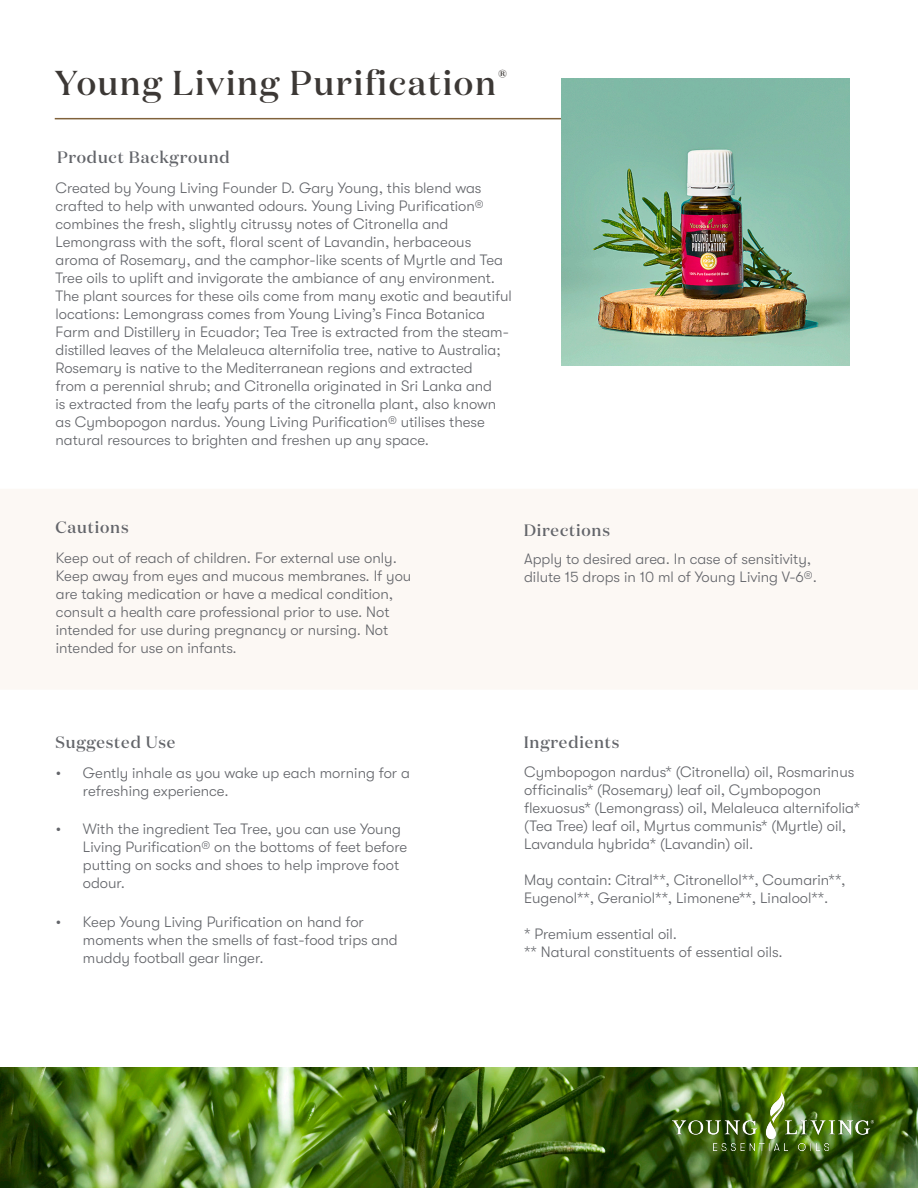
<style>
.page{position:relative;width:918px;height:1188px;background:#fff}
.page>*{position:absolute;margin:0;border:0;box-sizing:border-box;transform-origin:0 0}
.t1{font:500 34.5px "Domaine Display";letter-spacing:.05em;color:#3c3835}
.t2{font:500 16.5px "Domaine Display";letter-spacing:.05em;color:#63656a}
.Directions_Cautions{font:300 15px/18px "GT Walsheim Pro";color:#63656a}
</style>
<div class="page">
<img style="left:0;top:1067px;width:918px;height:121px">
<img style="left:673px;top:1093px;width:200px;height:58px">
<div style="left:0;top:489px;width:918px;height:200px;background:#fcf8f4"></div>
<hr style="left:55px;top:118px;width:544px;height:1px;background:#80623b">
<img style="left:562px;top:78px;width:287px;height:288px">
<p class="t1" style="left:55px;top:61px;width:454px">Young Living Purification<sup>®</sup></p>
<p class="t2" style="left:57px;top:147px;width:174px">Product Background</p>
<p class="Directions_Cautions" style="left:56px;top:179px;width:458px">Created by Young Living Founder D. Gary Young, this blend was crafted to help with unwanted odours. Young Living Purification® combines the fresh, slightly citrussy notes of Citronella and Lemongrass with the soft, floral scent of Lavandin, herbaceous aroma of Rosemary, and the camphor-like scents of Myrtle and Tea Tree oils to uplift and invigorate the ambiance of any environment.<br>The plant sources for these oils come from many exotic and beautiful locations: Lemongrass comes from Young Living’s Finca Botanica Farm and Distillery in Ecuador; Tea Tree is extracted from the steam&shy;distilled leaves of the Melaleuca alternifolia tree, native to Australia; Rosemary is native to the Mediterranean regions and extracted<br>from a perennial shrub; and Citronella originated in Sri Lanka and<br>is extracted from the leafy parts of the citronella plant, also known as Cymbopogon nardus. Young Living Purification® utilises these natural resources to brighten and freshen up any space.</p>
<p class="t2" style="left:56px;top:517px;width:75px">Cautions</p>
<p class="t2" style="left:524px;top:520px;width:88px">Directions</p>
<p class="Directions_Cautions" style="left:56px;top:549px;width:343px">Keep out of reach of children. For external use only.</p>
<p class="Directions_Cautions" style="left:56px;top:567px;width:357px">Keep away from eyes and mucous membranes. If you are taking medication or have a medical condition, consult a health care professional prior to use. Not intended for use during pregnancy or nursing. Not intended for use on infants.</p>
<p class="Directions_Cautions" style="left:524px;top:550px;width:294px">Apply to desired area. In case of sensitivity, dilute 15 drops in 10 ml of Young Living V-6®.</p>
<p class="t2" style="left:56px;top:732px;width:121px">Suggested Use</p>
<p class="t2" style="left:524px;top:731px;width:97px">Ingredients</p>
<p class="Directions_Cautions" style="left:83px;top:764px;width:329px;text-indent:-27px">• Gently inhale as you wake up each morning for a refreshing experience.</p>
<p class="Directions_Cautions" style="left:83px;top:820px;width:326px;text-indent:-27px">• With the ingredient Tea Tree, you can use Young Living Purification® on the bottoms of feet before putting on socks and shoes to help improve foot odour.</p>
<p class="Directions_Cautions" style="left:83px;top:913px;width:316px;text-indent:-27px">• Keep Young Living Purification on hand for moments when the smells of fast-food trips and muddy football gear linger.</p>
<p class="Directions_Cautions" style="left:524px;top:763px;width:338px">Cymbopogon nardus* (Citronella) oil, Rosmarinus officinalis* (Rosemary) leaf oil, Cymbopogon flexuosus* (Lemongrass) oil, Melaleuca alternifolia* (Tea Tree) leaf oil, Myrtus communis* (Myrtle) oil, Lavandula hybrida* (Lavandin) oil.</p>
<p class="Directions_Cautions" style="left:524px;top:871px;width:323px">May contain: Citral**, Citronellol**, Coumarin**,<br>Eugenol**, Geraniol**, Limonene**, Linalool**.</p>
<p class="Directions_Cautions" style="left:524px;top:925px;width:155px">* Premium essential oil.</p>
<p class="Directions_Cautions" style="left:524px;top:943px;width:260px">** Natural constituents of essential oils.</p>
</div>
